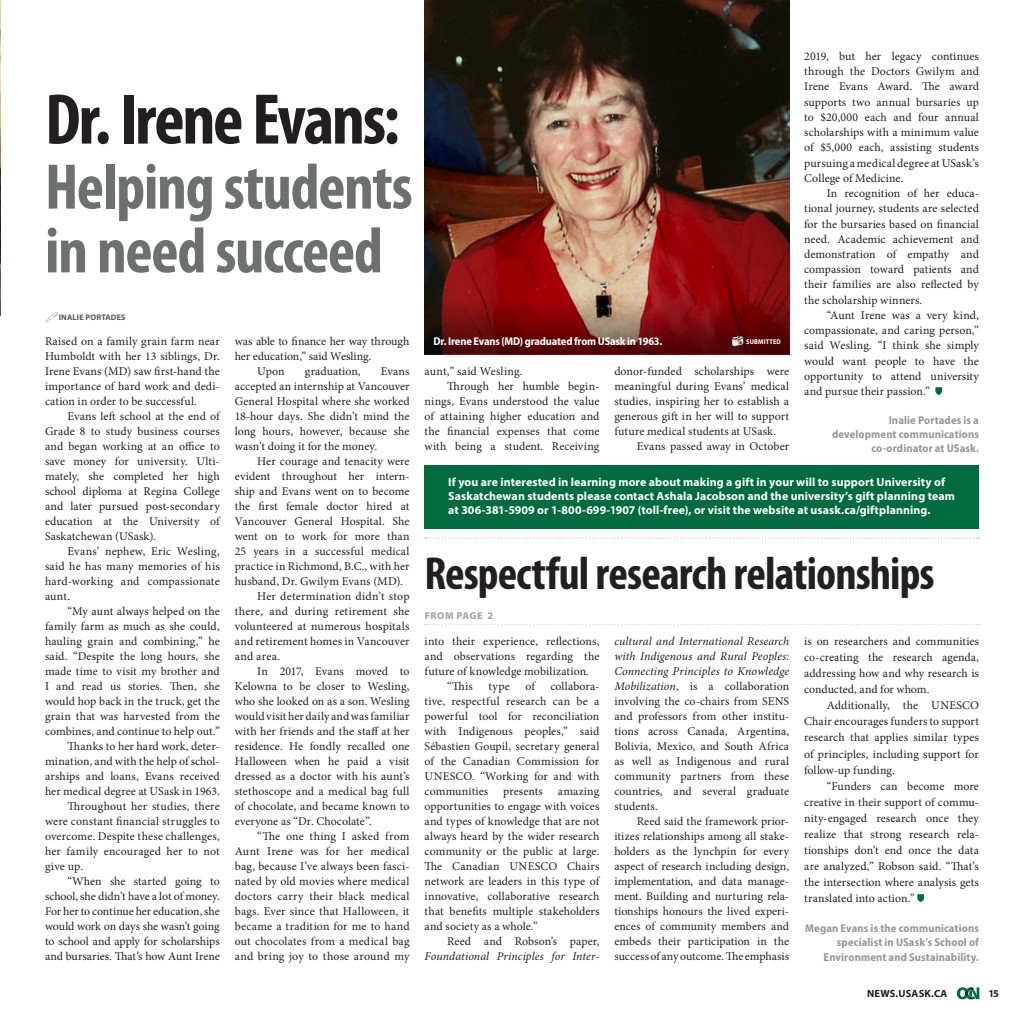
<style>
.page{position:relative;width:1024px;height:1024px;background:#fff}
.page>*{position:absolute;margin:0;border:0;box-sizing:border-box;transform-origin:0 0}
.heading_3{font:700 condensed 72.38px "Myriad Pro";letter-spacing:-.03em;color:#231f20}
.heading_3-2{font:700 condensed 65px "Myriad Pro";letter-spacing:-.02em;color:#6d6f71}
.heading_3-3{font:700 condensed 46.5px "Myriad Pro";letter-spacing:-.02em;color:#231f20}
.Copy{font:11.88px/15px "Minion Pro";letter-spacing:.005em;color:#231f20;text-align:justify}
.Copy-2{font:700 11.88px/14.2px "Myriad Pro";letter-spacing:.01em;color:#fff}
.Copy-3{font:italic 11.88px/15px "Minion Pro";letter-spacing:.005em;color:#231f20;text-align:right}
.photo_caption{font:700 semi-condensed 11.38px/14.8px "Myriad Pro";letter-spacing:.01em;color:#949698;text-align:right}
.photo_caption-2{font:700 semi-condensed 11.25px "Myriad Pro";letter-spacing:-.015em;color:#fff}
.t1{font:700 10.5px "Myriad Pro";letter-spacing:.02em;color:#231f20}
.Overleaf{font:900 10px "Myriad Pro";letter-spacing:.05em;color:#a7a9ac}
.t2{font:700 8.12px "Myriad Pro";letter-spacing:.02em;color:#58595b}
.t3{font:700 semi-condensed 6.88px "Myriad Pro";letter-spacing:.02em;color:#fff}
.s1{font-style:normal}
.s2{font-style:italic}
</style>
<div class="page">
<svg style="left:957px;top:987px;width:22px;height:12px"></svg>
<img style="left:0;top:0;width:1px;height:315px">
<img style="left:425px;top:0;width:364px;height:299px">
<svg style="left:425px;top:299px;width:364px;height:55px;background:#6f1615"></svg>
<svg style="left:917px;top:894px;width:7px;height:8px"></svg>
<svg style="left:425px;top:624px;width:554px;height:1px"></svg>
<svg style="left:425px;top:538px;width:554px;height:1px"></svg>
<svg style="left:935px;top:387px;width:7px;height:8px"></svg>
<div style="left:425px;top:465px;width:554px;height:64px;background:#006b40"></div>
<svg style="left:732px;top:336px;width:11px;height:10px"></svg>
<p class="heading_3" style="left:45px;top:74px;width:356px">Dr. Irene Evans:</p>
<p class="heading_3-2" style="left:45px;top:146px;width:369px">Helping students</p>
<p class="heading_3-2" style="left:45px;top:210px;width:339px">in need succeed</p>
<p class="t2" style="left:59px;top:312px;width:68px">INALIE PORTADES</p>
<p class="Copy" style="left:45px;top:334px;width:176px">Raised on a family grain farm near Humboldt with her 13 siblings, Dr.<br>Irene Evans (MD) saw first-hand the importance of hard work and dedi&shy;cation in order to be successful.</p>
<p class="Copy" style="left:45px;top:409px;width:176px;text-indent:23px">Evans left school at the end of Grade 8 to study business courses and began working at an office to save money for university. Ulti&shy;mately, she completed her high school diploma at Regina College and later pursued post-secondary education at the University of Saskatchewan (USask).</p>
<p class="Copy" style="left:45px;top:544px;width:176px;text-indent:23px">Evans’ nephew, Eric Wesling, said he has many memories of his hard-working and compassionate aunt.</p>
<p class="Copy" style="left:45px;top:604px;width:176px;text-indent:23px">“My aunt always helped on the family farm as much as she could, hauling grain and combining,” he said. “Despite the long hours, she made time to visit my brother and I and read us stories. Then, she would hop back in the truck, get the grain that was harvested from the combines, and continue to help out.”</p>
<p class="Copy" style="left:45px;top:739px;width:176px;text-indent:23px">Thanks to her hard work, deter&shy;mination, and with the help of schol&shy;arships and loans, Evans received her medical degree at USask in 1963.</p>
<p class="Copy" style="left:45px;top:799px;width:176px;text-indent:23px">Throughout her studies, there were constant financial struggles to overcome. Despite these challenges, her family encouraged her to not give up.</p>
<p class="Copy" style="left:45px;top:874px;width:176px;text-indent:23px">“When she started going to school, she didn’t have a lot of money.<br>For her to continue her education, she would work on days she wasn’t going to school and apply for scholarships and bursaries. That’s how Aunt Irene</p>
<p class="Copy" style="left:235px;top:334px;width:176px">was able to finance her way through her education,” said Wesling.</p>
<p class="Copy" style="left:257px;top:364px;width:29px">Upon</p>
<p class="Copy" style="left:305px;top:364px;width:57px">graduation,</p>
<p class="Copy" style="left:235px;top:364px;width:176px;text-indent:146px">Evans accepted an internship at Vancouver General Hospital where she worked 18-hour days. She didn’t mind the long hours, however, because she wasn’t doing it for the money.</p>
<p class="Copy" style="left:235px;top:454px;width:176px;text-indent:23px">Her courage and tenacity were evident throughout her intern&shy;ship and Evans went on to become the first female doctor hired at Vancouver General Hospital. She went on to work for more than 25 years in a successful medical practice in Richmond, B.C., with her husband, Dr. Gwilym Evans (MD).</p>
<p class="Copy" style="left:235px;top:589px;width:176px;text-indent:23px">Her determination didn’t stop there, and during retirement she volunteered at numerous hospitals and retirement homes in Vancouver and area.</p>
<p class="Copy" style="left:235px;top:664px;width:176px;text-indent:23px">In 2017, Evans moved to Kelowna to be closer to Wesling, who she looked on as a son. Wesling would visit her daily and was familiar with her friends and the staff at her residence. He fondly recalled one Halloween when he paid a visit dressed as a doctor with his aunt’s stethoscope and a medical bag full of chocolate, and became known to everyone as “Dr. Chocolate”.</p>
<p class="Copy" style="left:235px;top:829px;width:176px;text-indent:23px">“The one thing I asked from Aunt Irene was for her medical bag, because I’ve always been fasci&shy;nated by old movies where medical doctors carry their black medical bags. Ever since that Halloween, it became a tradition for me to hand out chocolates from a medical bag and bring joy to those around my</p>
<p class="Copy" style="left:804px;top:49px;width:176px">2019, but her legacy continues through the Doctors Gwilym and Irene Evans Award. The award supports two annual bursaries up to $20,000 each and four annual scholarships with a minimum value of $5,000 each, assisting students pursuing a medical degree at USask’s College of Medicine.</p>
<p class="Copy" style="left:804px;top:186px;width:176px;text-indent:23px">In recognition of her educa&shy;tional journey, students are selected for the bursaries based on financial need. Academic achievement and demonstration of empathy and compassion toward patients and their families are also reflected by the scholarship winners.</p>
<p class="Copy" style="left:804px;top:307px;width:176px;text-indent:23px">“Aunt Irene was a very kind, compassionate, and caring person,” said Wesling. “I think she simply would want people to have the opportunity to attend university and pursue their passion.”</p>
<p class="photo_caption" style="left:832px;top:413px;width:148px;line-height:13.9px">Inalie Portades is a development communications co-ordinator at USask.</p>
<p class="Copy-2" style="left:448px;top:474px;width:508px">If you are interested in learning more about making a gift in your will to support University of<br>Saskatchewan students please contact Ashala Jacobson and the university’s gift planning team at 306-381-5909 or 1-800-699-1907 (toll-free), or visit the website at usask.ca/giftplanning.</p>
<p class="photo_caption-2" style="left:433px;top:335px;width:230px">Dr. Irene Evans (MD) graduated from USask in 1963.</p>
<p class="t3" style="left:746px;top:338px;width:36px">SUBMITTED</p>
<p class="Copy" style="left:425px;top:364px;width:100px">aunt,” said Wesling.</p>
<p class="Copy" style="left:425px;top:379px;width:176px;text-indent:23px">Through her humble begin&shy;nings, Evans understood the value of attaining higher education and the financial expenses that come with being a student. Receiving</p>
<p class="Copy" style="left:614px;top:364px;width:176px">donor-funded scholarships were meaningful during Evans’ medical studies, inspiring her to establish a generous gift in her will to support future medical students at USask.</p>
<p class="Copy" style="left:637px;top:439px;width:154px">Evans passed away in October</p>
<p class="heading_3-3" style="left:425px;top:544px;width:511px">Respectful research relationships</p>
<p class="Overleaf" style="left:425px;top:608px;width:70px">FROM PAGE 2</p>
<p class="Copy" style="left:425px;top:634px;width:176px">into their experience, reflections, and observations regarding the future of knowledge mobilization.</p>
<p class="Copy" style="left:447px;top:679px;width:27px">“This</p>
<p class="Copy" style="left:488px;top:679px;width:23px">type</p>
<p class="Copy" style="left:525px;top:679px;width:11px">of</p>
<p class="Copy" style="left:425px;top:679px;width:176px;text-indent:126px">collabora&shy;tive, respectful research can be a powerful tool for reconciliation with Indigenous peoples,” said Sébastien Goupil, secretary general of the Canadian Commission for UNESCO. “Working for and with communities</p>
<p class="Copy" style="left:425px;top:784px;width:176px;text-indent:133px">amazing opportunities to engage with voices and types of knowledge that are not always heard by the wider research community or the public at large.<br>The Canadian UNESCO Chairs network are leaders in this type of innovative, collaborative research that benefits multiple stakeholders and society as a whole.”</p>
<p class="Copy-3" style="left:425px;top:934px;width:176px"><span class="s1">Reed and Robson’s paper,<br></span>Foundational Principles for Inter-</p>
<p class="Copy" style="left:503px;top:784px;width:41px">presents</p>
<p class="Copy" style="left:614px;top:634px;width:176px"><span class="s2">cultural and International Research with Indigenous and Rural Peoples:<br>Connecting Principles to Knowledge Mobilization</span>, is a collaboration involving the co-chairs from SENS and professors from other institu&shy;tions across Canada, Argentina, Bolivia, Mexico, and South Africa as well as Indigenous and rural community partners from these countries, and several graduate students.</p>
<p class="Copy" style="left:614px;top:814px;width:176px;text-indent:23px">Reed said the framework prior&shy;itizes relationships among all stake&shy;holders as the lynchpin for every aspect of research including design, implementation, and data manage&shy;ment. Building and nurturing rela&shy;tionships honours the lived experi&shy;ences of community members and embeds their participation in the success of any outcome. The emphasis</p>
<p class="Copy" style="left:804px;top:633px;width:176px;line-height:16px">is on researchers and communities co-creating the research agenda, addressing how and why research is conducted, and for whom.</p>
<p class="Copy" style="left:804px;top:697px;width:176px;line-height:16px;text-indent:23px">Additionally, the UNESCO Chair encourages funders to support research that applies similar types of principles, including support for follow-up funding.</p>
<p class="Copy" style="left:804px;top:778px;width:176px;line-height:16px;text-indent:23px">“Funders can become more creative in their support of commu&shy;nity-engaged research once they realize that strong research rela&shy;tionships don’t end once the data are analyzed,” Robson said. “That’s the intersection where analysis gets translated into action.”</p>
<p class="photo_caption" style="left:805px;top:920px;width:175px">Megan Evans is the communications specialist in USask’s School of<br>Environment and Sustainability.</p>
<p class="t1" style="left:867px;top:986px;width:82px">NEWS.USASK.CA</p>
<p class="t1" style="left:988px;top:986px;width:12px">15</p>
</div>
